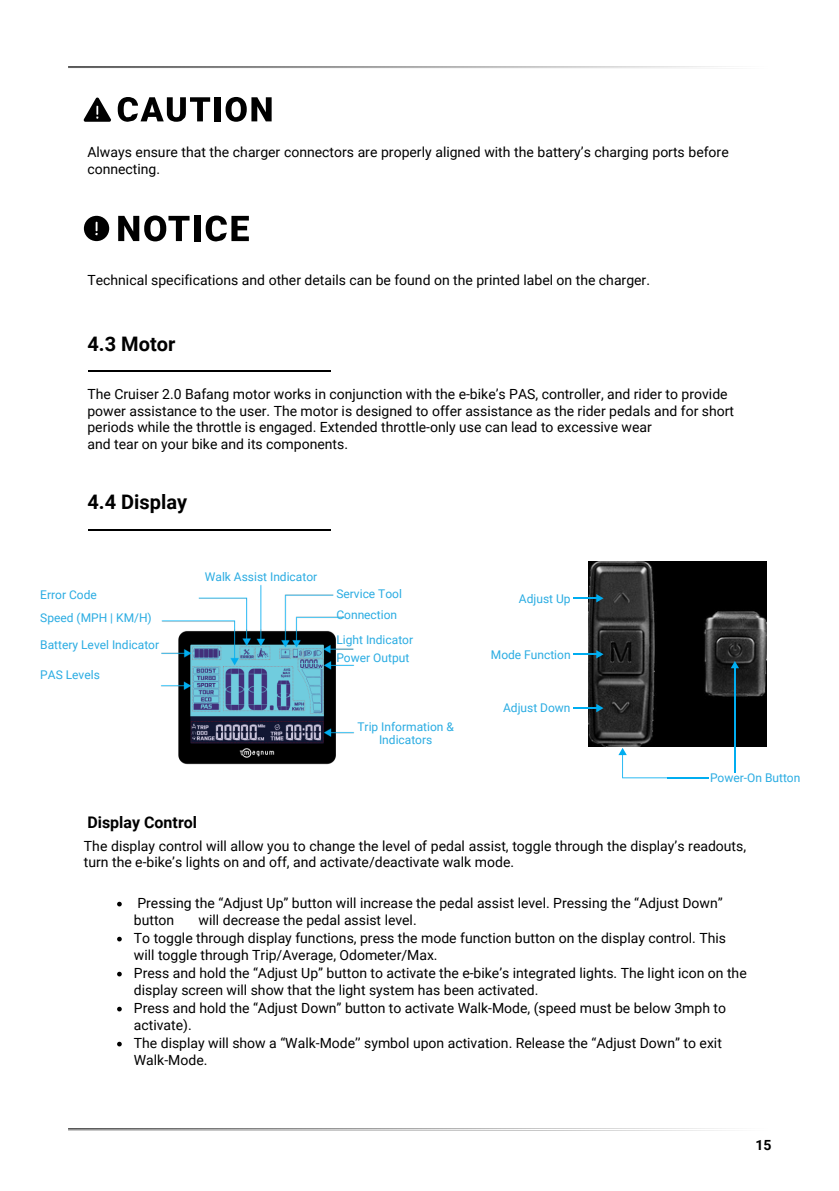
<style>
.page{position:relative;width:839px;height:1191px;background:#fff}
.page>*{position:absolute;margin:0;border:0;box-sizing:border-box;transform-origin:0 0}
.t1{font:700 20px "Roboto";color:#000}
.t2{font:700 16px "Roboto";color:#000}
.t3{font:14px/16.4px "Roboto";color:#000}
.t4{font:700 14px "Roboto";color:#000}
.t5{font:12px/13.6px "Roboto";color:#2aace2;text-align:center}
</style>
<div class="page">
<svg style="left:68px;top:1128px;width:658px;height:3px"></svg>
<hr style="left:88px;top:370px;width:243px;height:2px;background:#000">
<hr style="left:88px;top:529px;width:243px;height:2px;background:#000">
<svg style="left:84px;top:216px;width:25px;height:25px"></svg>
<svg style="left:118px;top:216px;width:71px;height:25px"></svg>
<div style="left:194px;top:216px;width:6px;height:25px;background:#000"></div>
<svg style="left:206px;top:216px;width:43px;height:25px"></svg>
<img style="left:588px;top:562px;width:178px;height:184px">
<svg style="left:118px;top:97px;width:92px;height:25px"></svg>
<div style="left:215px;top:97px;width:5px;height:24px;background:#000"></div>
<svg style="left:225px;top:97px;width:46px;height:25px"></svg>
<svg style="left:84px;top:98px;width:27px;height:24px"></svg>
<img style="left:160px;top:585px;width:195px;height:180px">
<svg style="left:573px;top:594px;width:30px;height:8px"></svg>
<svg style="left:573px;top:650px;width:30px;height:8px"></svg>
<svg style="left:573px;top:704px;width:30px;height:8px"></svg>
<svg style="left:618px;top:748px;width:90px;height:30px"></svg>
<svg style="left:68px;top:66px;width:658px;height:2px"></svg>
<svg style="left:730px;top:661px;width:9px;height:112px"></svg>
<svg style="left:117px;top:902px;width:5px;height:4px"></svg>
<svg style="left:117px;top:937px;width:5px;height:4px"></svg>
<svg style="left:117px;top:972px;width:5px;height:4px"></svg>
<svg style="left:117px;top:1007px;width:5px;height:4px"></svg>
<svg style="left:117px;top:1042px;width:5px;height:4px"></svg>
<h3 class="t3" style="left:87px;top:144px;width:642px">Always ensure that the charger connectors are properly aligned with the battery’s charging ports before connecting.</h3>
<h1 class="t3" style="left:87px;top:272px;width:564px">Technical specifications and other details can be found on the printed label on the charger.</h1>
<p class="t1" style="left:87px;top:332px;width:89px">4.3 Motor</p>
<p class="t3" style="left:87px;top:386px;width:648px">The Cruiser 2.0 Bafang motor works in conjunction with the e-bike’s PAS, controller, and rider to provide power assistance to the user. The motor is designed to offer assistance as the rider pedals and for short periods while the throttle is engaged. Extended throttle-only use can lead to excessive wear<br>and tear on your bike and its components.</p>
<p class="t1" style="left:87px;top:490px;width:101px">4.4 Display</p>
<p class="t5" style="left:40px;top:588px;width:58px">Error Code</p>
<p class="t5" style="left:40px;top:611px;width:113px">Speed (MPH | KM/H)</p>
<p class="t5" style="left:40px;top:638px;width:120px">Battery Level Indicator</p>
<p class="t5" style="left:40px;top:668px;width:61px">PAS Levels</p>
<p class="t5" style="left:205px;top:570px;width:114px">Walk Assist Indicator</p>
<p class="t5" style="left:336px;top:583px;width:67px;line-height:21px;text-align:left">Service Tool<br>Connection</p>
<p class="t5" style="left:336px;top:633px;width:78px">Light Indicator</p>
<p class="t5" style="left:336px;top:651px;width:74px">Power Output</p>
<p class="t5" style="left:357px;top:720px;width:98px">Trip Information &amp;<br>Indicators</p>
<p class="t2" style="left:87px;top:813px;width:111px">Display Control</p>
<p class="t5" style="left:519px;top:592px;width:53px">Adjust Up</p>
<p class="t5" style="left:491px;top:648px;width:81px">Mode Function</p>
<h2 class="t5" style="left:503px;top:702px;width:69px">Adjust Down</h2>
<h3 class="t5" style="left:710px;top:771px;width:92px">Power-On Button</h3>
<h1 class="t3" style="left:84px;top:838px;width:663px">The display control will allow you to change the level of pedal assist, toggle through the display’s readouts, turn the e-bike’s lights on and off, and activate/deactivate walk mode.</h1>
<p class="t3" style="left:134px;top:894px;width:590px;line-height:17.6px">Pressing the “Adjust Up” button will increase the pedal assist level. Pressing the “Adjust Down” button</p>
<p class="t3" style="left:199px;top:912px;width:219px">will decrease the pedal assist level.</p>
<p class="t3" style="left:134px;top:929px;width:593px;line-height:17.6px">To toggle through display functions, press the mode function button on the display control. This will toggle through Trip/Average, Odometer/Max.</p>
<p class="t3" style="left:134px;top:964px;width:614px;line-height:17.4px">Press and hold the “Adjust Up” button to activate the e-bike’s integrated lights. The light icon on the display screen will show that the light system has been activated.</p>
<p class="t3" style="left:134px;top:999px;width:593px;line-height:17.6px">Press and hold the “Adjust Down” button to activate Walk-Mode, (speed must be below 3mph to activate).</p>
<p class="t3" style="left:134px;top:1034px;width:589px;line-height:17.6px">The display will show a “Walk-Mode’’ symbol upon activation. Release the “Adjust Down” to exit<br>Walk-Mode.</p>
<p class="t4" style="left:755px;top:1137px;width:18px">15</p>
</div>
